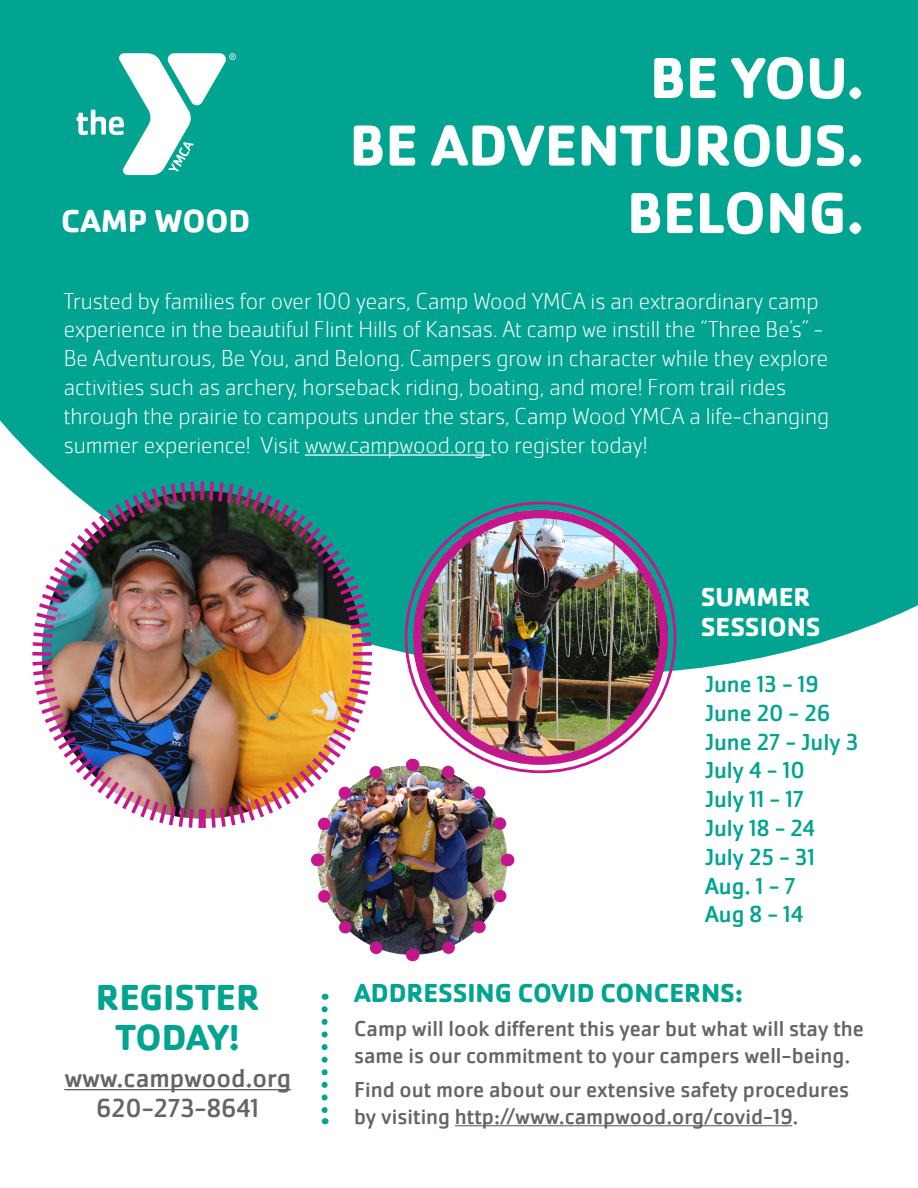
<style>
.page{position:relative;width:918px;height:1188px;background:#fff}
.page>*{position:absolute;margin:0;border:0;box-sizing:border-box;transform-origin:0 0}
.t1{font:700 60px "Cachet Pro";color:#fff}
.t2{font:700 37.5px "Cachet Pro";color:#01a490}
.t3{font:700 33px "Cachet Pro";color:#fff}
.t4{font:27px "Cachet Pro";color:#636466}
.t5{font:700 27px "Cachet Pro";color:#01a490}
.t6{font:700 27px "Cachet Pro";color:#fff}
.t7{font:200 24px/28.8px "Cachet Pro";color:#fff}
.t8{font:24px "Cachet Pro";color:#01a490}
.t9{font:22.5px/27px "Cachet Pro";color:#636466}
</style>
<div class="page">
<div style="left:0;top:0;width:918px;height:721px;background:#01a490"></div>
<hr style="left:305px;top:454px;width:186px;height:2px;background:#fff">
<hr style="left:455px;top:1125px;width:337px;height:1px;background:#636466">
<img style="left:413px;top:510px;width:255px;height:255px;border-radius:127px">
<div style="left:413px;top:510px;width:255px;height:255px;border:8px solid #c6168d;border-radius:50%"></div>
<img style="left:29px;top:478px;width:346px;height:350px">
<img style="left:317px;top:766px;width:190px;height:189px">
<img style="left:432px;top:854px;width:83px;height:101px">
<img style="left:412px;top:752px;width:104px;height:88px">
<img style="left:304px;top:756px;width:88px;height:110px">
<img style="left:317px;top:880px;width:96px;height:82px">
<svg style="left:77px;top:53px;width:159px;height:122px"></svg>
<hr style="left:64px;top:1089px;width:227px;height:1px;background:#636466">
<svg style="left:322px;top:1009px;width:6px;height:115px"></svg>
<p class="t3" style="left:61px;top:201px;width:191px">CAMP WOOD</p>
<p class="t1" style="left:650px;top:41px;width:216px">BE YOU.</p>
<p class="t1" style="left:349px;top:108px;width:516px">BE ADVENTUROUS.</p>
<p class="t1" style="left:627px;top:176px;width:239px">BELONG.</p>
<p class="t7" style="left:64px;top:287px;width:767px">Trusted by families for over 100 years, Camp Wood YMCA is an extraordinary camp experience in the beautiful Flint Hills of Kansas. At camp we instill the “Three Be’s” - Be Adventurous, Be You, and Belong. Campers grow in character while they explore activities such as archery, horseback riding, boating, and more! From trail rides through the prairie to campouts under the stars, Camp Wood YMCA a life-changing summer experience! Visit www.campwood.org to register today!</p>
<p class="t6" style="left:701px;top:580px;width:111px">SUMMER</p>
<p class="t6" style="left:701px;top:610px;width:121px">SESSIONS</p>
<p class="t2" style="left:96px;top:974px;width:165px">REGISTER</p>
<p class="t2" style="left:116px;top:1014px;width:126px">TODAY!</p>
<p class="t4" style="left:64px;top:1062px;width:228px">www.campwood.org</p>
<p class="t4" style="left:96px;top:1092px;width:165px">620-273-8641</p>
<p class="t8" style="left:705px;top:670px;width:116px">June 13 - 19</p>
<p class="t8" style="left:705px;top:699px;width:127px">June 20 - 26</p>
<p class="t8" style="left:705px;top:728px;width:155px">June 27 - July 3</p>
<p class="t8" style="left:705px;top:756px;width:102px">July 4 - 10</p>
<p class="t8" style="left:705px;top:785px;width:101px">July 11 - 17</p>
<p class="t8" style="left:705px;top:814px;width:112px">July 18 - 24</p>
<p class="t8" style="left:705px;top:843px;width:112px">July 25 - 31</p>
<p class="t8" style="left:705px;top:872px;width:93px">Aug. 1 - 7</p>
<p class="t8" style="left:705px;top:900px;width:100px">Aug 8 - 14</p>
<p class="t5" style="left:354px;top:976px;width:390px">ADDRESSING COVID CONCERNS:</p>
<p class="t9" style="left:354px;top:1015px;width:511px">Camp will look different this year but what will stay the same is our commitment to your campers well-being.</p>
<p class="t9" style="left:354px;top:1076px;width:497px">Find out more about our extensive safety procedures by visiting http://www.campwood.org/covid-19.</p>
</div>
